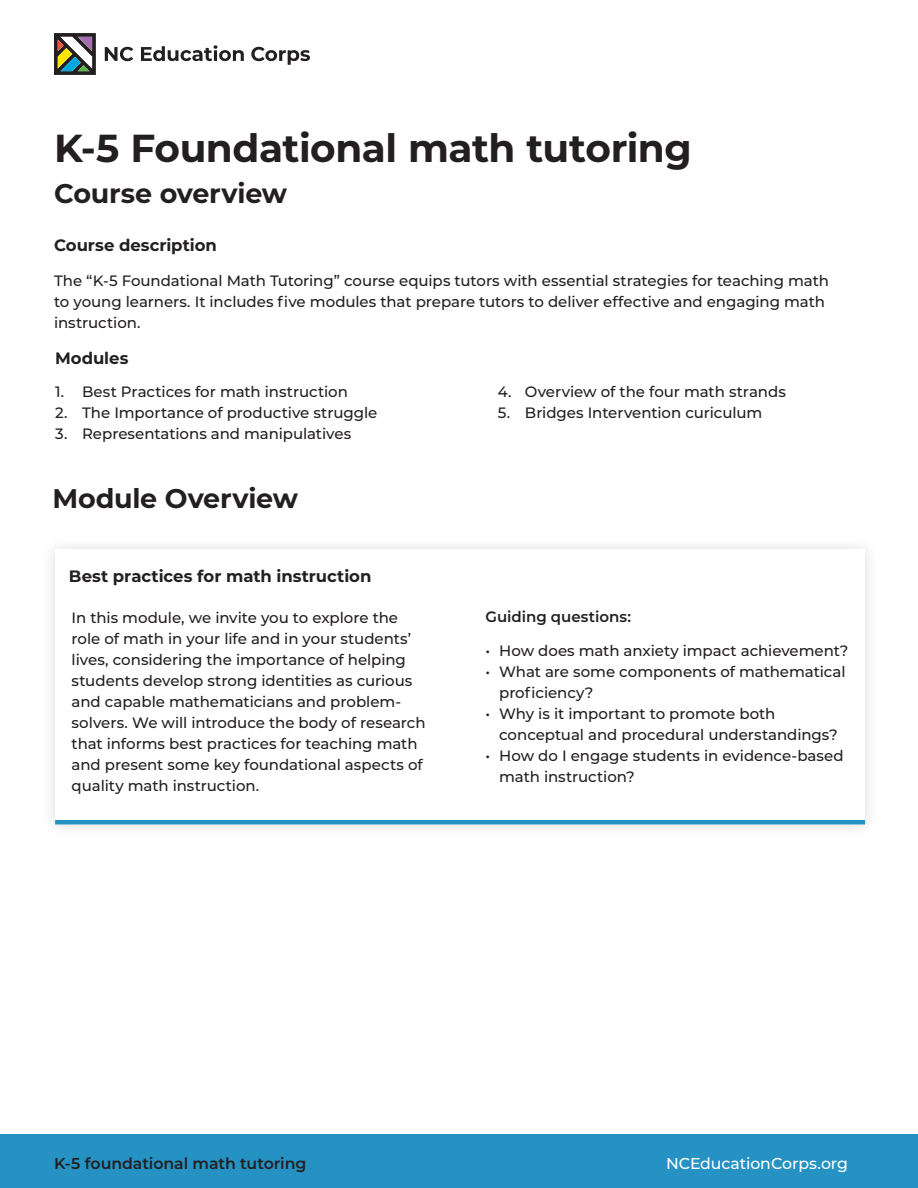
<style>
.page{position:relative;width:918px;height:1188px;background:#fff}
.page>*{position:absolute;margin:0;border:0;box-sizing:border-box;transform-origin:0 0}
.Page_Title{font:700 39px "Montserrat";letter-spacing:-.015em;color:#231f20}
.Page_Title-2{font:700 27px "Montserrat";letter-spacing:-.01em;color:#231f20}
.Body_text{font:700 16.5px "Montserrat";color:#231f20}
.t1{font:600 15.75px "Montserrat";letter-spacing:-.005em;color:#231f20}
.t2{font:500 15.75px "Montserrat";letter-spacing:-.005em;color:#fff}
.Body_text-2{font:500 15px/21px "Montserrat";letter-spacing:-.005em;color:#231f20}
.t3{font:600 15px "Montserrat";color:#231f20}
</style>
<div class="page">
<div style="left:0;top:1134px;width:918px;height:54px;background:#2592c3"></div>
<div style="left:40px;top:534px;width:841px;height:306px;background:#fafafa"></div>
<div style="left:55px;top:550px;width:810px;height:275px;background:#fff"></div>
<div style="left:55px;top:820px;width:810px;height:5px;background:#2592c3"></div>
<svg style="left:54px;top:33px;width:42px;height:42px"></svg>
<svg style="left:141px;top:45px;width:103px;height:16px"></svg>
<svg style="left:251px;top:47px;width:59px;height:18px"></svg>
<svg style="left:105px;top:47px;width:28px;height:14px"></svg>
<p class="Page_Title" style="left:54px;top:120px;width:639px">K-5 Foundational math tutoring</p>
<p class="Page_Title-2" style="left:54px;top:174px;width:235px">Course overview</p>
<p class="Body_text" style="left:54px;top:233px;width:164px">Course description</p>
<p class="Body_text-2" style="left:54px;top:269px;width:777px">The “K-5 Foundational Math Tutoring” course equips tutors with essential strategies for teaching math to young learners. It includes five modules that prepare tutors to deliver effective and engaging math instruction.</p>
<p class="Body_text" style="left:55px;top:346px;width:75px">Modules</p>
<p class="Body_text-2" style="left:55px;top:381px;width:294px">1. Best Practices for math instruction</p>
<p class="Body_text-2" style="left:55px;top:402px;width:324px">2. The Importance of productive struggle</p>
<p class="Body_text-2" style="left:55px;top:423px;width:298px">3. Representations and manipulatives</p>
<p class="Page_Title-2" style="left:52px;top:479px;width:247px">Module Overview</p>
<p class="Body_text" style="left:69px;top:565px;width:304px">Best practices for math instruction</p>
<p class="Body_text-2" style="left:72px;top:607px;width:356px">In this module, we invite you to explore the role of math in your life and in your students’ lives, considering the importance of helping students develop strong identities as curious and capable mathematicians and problem&shy;solvers. We will introduce the body of research that informs best practices for teaching math and present some key foundational aspects of quality math instruction.</p>
<p class="Body_text-2" style="left:498px;top:381px;width:290px">4. Overview of the four math strands</p>
<p class="Body_text-2" style="left:498px;top:402px;width:266px">5. Bridges Intervention curiculum</p>
<p class="t3" style="left:486px;top:606px;width:147px">Guiding questions:</p>
<p class="Body_text-2" style="left:486px;top:640px;width:364px">• How does math anxiety impact achievement?</p>
<p class="Body_text-2" style="left:499px;top:661px;width:348px;text-indent:-14px">• What are some components of mathematical proficiency?</p>
<p class="Body_text-2" style="left:499px;top:703px;width:340px;text-indent:-14px">• Why is it important to promote both conceptual and procedural understandings?</p>
<p class="Body_text-2" style="left:499px;top:745px;width:346px;text-indent:-14px">• How do I engage students in evidence-based math instruction?</p>
<p class="t1" style="left:54px;top:1152px;width:254px">K-5 foundational math tutoring</p>
<p class="t2" style="left:666px;top:1152px;width:184px">NCEducationCorps.org</p>
</div>
